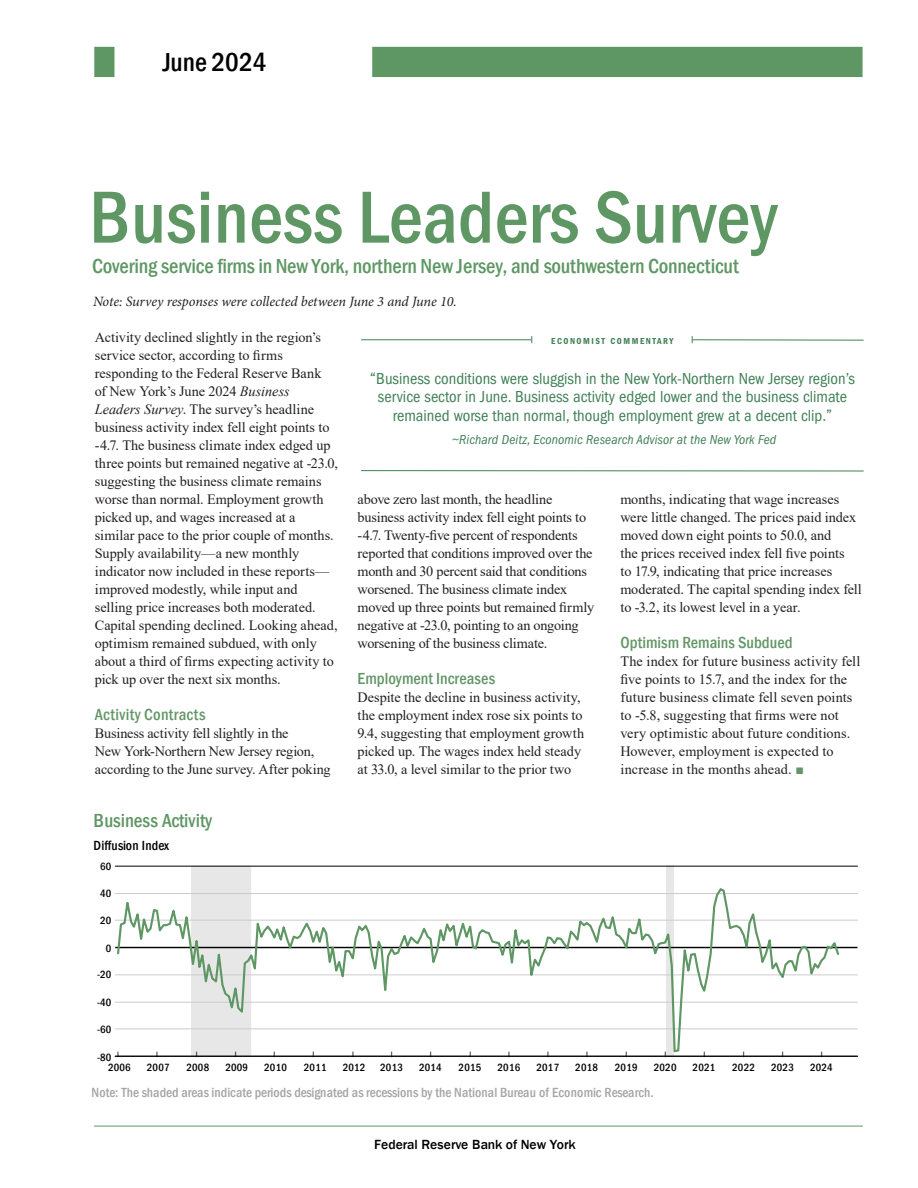
<style>
.page{position:relative;width:918px;height:1188px;background:#fff}
.page>*{position:absolute;margin:0;border:0;box-sizing:border-box;transform-origin:0 0}
.t1{font:500 condensed 76.5px "Franklin Gothic";color:#639666}
.t2{font:76.35px "Franklin Gothic Medium Cond";color:#5e9764}
.t3{font:500 65.55px "Franklin Gothic";letter-spacing:-.005em;color:#000}
.t4{font:500 condensed 27px "Franklin Gothic";color:#231f20}
.t5{font:26.7px "Franklin Gothic Medium Cond";color:#000}
.t6{font:20.85px "Franklin Gothic Medium Cond";letter-spacing:-.01em;color:#5e9764}
.t7{font:19.5px "Franklin Gothic Medium Cond";color:#5e9764}
.t8{font:italic 18px "Times New Roman";letter-spacing:.01em;color:#639666}
.Body_no_indent{font:condensed 16.5px/18px "ITC Franklin Gothic Std";color:#418057;text-align:center}
.Body_no_indent-2{font:500 condensed 16.5px "Franklin Gothic";letter-spacing:.01em;color:#639666}
.BLS_Subhead{font:500 condensed 16.5px "Franklin Gothic";letter-spacing:.005em;color:#639666}
.Body_no_indent-3{font:14.25px/18px "Times New Roman";letter-spacing:-.005em;color:#231f20}
.Body_no_indent-4{font:italic 14.25px "Minion Pro";letter-spacing:-.005em;color:#231f20}
.t9{font:14.25px "Times New Roman";color:#639666}
.t10{font:13.65px "Franklin Gothic Medium Cond";color:#a4a4a4}
.t11{font:500 13.65px "Franklin Gothic";letter-spacing:-.01em;color:#000}
.t12{font:13.65px "Franklin Gothic Medium Cond";letter-spacing:.01em;color:#000}
.Body_no_indent-5{font:italic condensed 13.5px "ITC Franklin Gothic Std";letter-spacing:.01em;color:#418057}
.t13{font:10.8px "Franklin Gothic Medium Cond";letter-spacing:.02em;color:#000}
.Subhead_Correction{font:9px "ITC Franklin Gothic Std Dm Cd";letter-spacing:.17em;color:#418057}
.t14{font:6.45px "Franklin Gothic Medium Cond";color:#000}
.s1{font-style:italic}
.s2{font-size:17.25px}
.s3{color:#639666}
</style>
<div class="page">
<div style="left:192px;top:866px;width:59px;height:190px;background:#e7e7e7"></div>
<div style="left:667px;top:866px;width:6px;height:190px;background:#e7e7e7"></div>
<div style="left:666px;top:866px;width:8px;height:191px;border:1px solid #e7e7e7"></div>
<hr style="left:115px;top:1029px;width:743px;height:1px;background:#ccc">
<hr style="left:115px;top:1002px;width:743px;height:1px;background:#ccc">
<hr style="left:115px;top:975px;width:743px;height:1px;background:#ccc">
<hr style="left:115px;top:947px;width:743px;height:1px;background:#000">
<hr style="left:115px;top:920px;width:743px;height:1px;background:#ccc">
<hr style="left:115px;top:893px;width:743px;height:1px;background:#ccc">
<hr style="left:115px;top:866px;width:743px;height:1px;background:#000">
<hr style="left:115px;top:1056px;width:743px;height:1px;background:#000">
<svg style="left:116px;top:886px;width:725px;height:168px"></svg>
<div style="left:372px;top:47px;width:491px;height:30px;background:#5e9764"></div>
<div style="left:94px;top:47px;width:20px;height:30px;background:#5e9764"></div>
<hr style="left:94px;top:1126px;width:769px;height:1px;background:#5e9764">
<hr style="left:361px;top:470px;width:503px;height:1px;background:#418057">
<hr style="left:361px;top:339px;width:170px;height:1px;background:#418057">
<hr style="left:692px;top:339px;width:172px;height:2px;background:#418057">
<h3 class="t4" style="left:129px;top:43px;width:162px">November 2020</h3>
<p class="t5" style="left:163px;top:44px;width:105px">June 2024</p>
<h1 class="t1" style="left:88px;top:141px;width:691px">Business Leaders Survey</h1>
<p class="t8" style="left:93px;top:224px;width:656px">Covering service firms in New York, northern New Jersey, and southwestern Connecticut</p>
<p class="t2" style="left:89px;top:167px;width:690px">Business Leaders Survey</p>
<p class="t6" style="left:92px;top:252px;width:648px">Covering service firms in New York, northern New Jersey, and southwestern Connecticut</p>
<p class="Body_no_indent-4" style="left:93px;top:292px;width:365px">Note: Survey responses were collected between June 3 and June 10.</p>
<p class="t9" style="left:94px;top:291px;width:10px">■</p>
<p class="Body_no_indent-3" style="left:95px;top:328px;width:245px">Activity declined slightly in the region’s service sector, according to firms responding to the Federal Reserve Bank<br>of New York’s June 2024 <span class="s1">Business Leaders Survey</span>. The survey’s headline business activity index fell eight points to -4.7. The business climate index edged up three points but remained negative at -23.0, suggesting the business climate remains worse than normal. Employment growth picked up, and wages increased at a similar pace to the prior couple of months.<br>Supply availability—a new monthly indicator now included in these reports— improved modestly, while input and selling price increases both moderated.<br>Capital spending declined. Looking ahead, optimism remained subdued, with only about a third of firms expecting activity to pick up over the next six months.</p>
<p class="Body_no_indent-2" style="left:95px;top:704px;width:112px">Activity Contracts</p>
<p class="Body_no_indent-3" style="left:95px;top:724px;width:237px">Business activity fell slightly in the<br>New York-Northern New Jersey region, according to the June survey. After poking</p>
<p class="Subhead_Correction" style="left:551px;top:336px;width:124px">ECONOMIST COMMENTARY</p>
<p class="Body_no_indent" style="left:370px;top:370px;width:486px"><span class="s2">“</span>Business conditions were sluggish in the New York-Northern New Jersey region’s service sector in June. Business activity edged lower and the business climate</p>
<p class="Body_no_indent" style="left:393px;top:407px;width:441px">remained worse than normal, though employment grew at a decent clip.<span class="s2">”</span></p>
<p class="Body_no_indent-5" style="left:452px;top:432px;width:326px">~Richard Deitz, Economic Research Advisor at the New York Fed</p>
<p class="Body_no_indent-3" style="left:358px;top:490px;width:238px">above zero last month, the headline business activity index fell eight points to -4.7. Twenty-five percent of respondents reported that conditions improved over the month and 30 percent said that conditions worsened. The business climate index moved up three points but remained firmly negative at -23.0, pointing to an ongoing worsening of the business climate.</p>
<p class="BLS_Subhead" style="left:358px;top:668px;width:139px">Employment Increases</p>
<p class="Body_no_indent-3" style="left:358px;top:688px;width:228px">Despite the decline in business activity, the employment index rose six points to 9.4, suggesting that employment growth picked up. The wages index held steady at 33.0, a level similar to the prior two</p>
<p class="Body_no_indent-3" style="left:620px;top:490px;width:243px">months, indicating that wage increases were little changed. The prices paid index moved down eight points to 50.0, and<br>the prices received index fell five points<br>to 17.9, indicating that price increases moderated. The capital spending index fell to -3.2, its lowest level in a year.</p>
<p class="Body_no_indent-2" style="left:620px;top:632px;width:174px">Optimism Remains Subdued</p>
<p class="Body_no_indent-3" style="left:620px;top:652px;width:242px">The index for future business activity fell five points to 15.7, and the index for the future business climate fell seven points to -5.8, suggesting that firms were not very optimistic about future conditions.<br>However, employment is expected to increase in the months ahead. <span class="s3">■</span></p>
<p class="t3" style="left:153px;top:554px;width:614px">12JUN2024 09:30:10</p>
<p class="t7" style="left:94px;top:808px;width:120px">Business Activity</p>
<p class="t12" style="left:94px;top:836px;width:77px">Diffusion Index</p>
<p class="t13" style="left:100px;top:859px;width:13px">60</p>
<p class="t13" style="left:100px;top:886px;width:13px">40</p>
<p class="t13" style="left:100px;top:914px;width:13px">20</p>
<p class="t13" style="left:106px;top:941px;width:7px">0</p>
<p class="t13" style="left:97px;top:968px;width:16px">-20</p>
<p class="t13" style="left:97px;top:995px;width:16px">-40</p>
<p class="t13" style="left:97px;top:1023px;width:16px">-60</p>
<p class="t14" style="left:117px;top:1049px;width:5px">|</p>
<p class="t13" style="left:97px;top:1050px;width:16px">-80</p>
<p class="t14" style="left:156px;top:1049px;width:5px">|</p>
<p class="t14" style="left:195px;top:1049px;width:5px">|</p>
<p class="t14" style="left:234px;top:1049px;width:5px">|</p>
<p class="t14" style="left:273px;top:1049px;width:5px">|</p>
<p class="t14" style="left:312px;top:1049px;width:5px">|</p>
<p class="t14" style="left:351px;top:1049px;width:5px">|</p>
<p class="t14" style="left:390px;top:1049px;width:5px">|</p>
<p class="t14" style="left:429px;top:1049px;width:5px">|</p>
<p class="t14" style="left:469px;top:1049px;width:5px">|</p>
<p class="t14" style="left:508px;top:1049px;width:5px">|</p>
<p class="t14" style="left:546px;top:1049px;width:5px">|</p>
<p class="t14" style="left:585px;top:1049px;width:5px">|</p>
<p class="t14" style="left:625px;top:1049px;width:5px">|</p>
<p class="t14" style="left:664px;top:1049px;width:5px">|</p>
<p class="t14" style="left:703px;top:1049px;width:5px">|</p>
<p class="t14" style="left:742px;top:1049px;width:5px">|</p>
<p class="t14" style="left:781px;top:1049px;width:5px">|</p>
<p class="t14" style="left:820px;top:1049px;width:5px">|</p>
<p class="t13" style="left:108px;top:1061px;width:24px">2006</p>
<p class="t13" style="left:147px;top:1061px;width:24px">2007</p>
<p class="t13" style="left:186px;top:1061px;width:24px">2008</p>
<p class="t13" style="left:225px;top:1061px;width:24px">2009</p>
<p class="t13" style="left:264px;top:1061px;width:24px">2010</p>
<p class="t13" style="left:304px;top:1061px;width:24px">2011</p>
<p class="t13" style="left:343px;top:1061px;width:24px">2012</p>
<p class="t13" style="left:380px;top:1061px;width:24px">2013</p>
<p class="t13" style="left:419px;top:1061px;width:24px">2014</p>
<p class="t13" style="left:459px;top:1061px;width:24px">2015</p>
<p class="t13" style="left:498px;top:1061px;width:24px">2016</p>
<p class="t13" style="left:536px;top:1061px;width:24px">2017</p>
<p class="t13" style="left:575px;top:1061px;width:24px">2018</p>
<p class="t13" style="left:615px;top:1061px;width:24px">2019</p>
<p class="t13" style="left:654px;top:1061px;width:24px">2020</p>
<p class="t13" style="left:693px;top:1061px;width:24px">2021</p>
<p class="t13" style="left:732px;top:1061px;width:24px">2022</p>
<p class="t13" style="left:771px;top:1061px;width:24px">2023</p>
<p class="t13" style="left:810px;top:1061px;width:24px">2024</p>
<p class="t10" style="left:91px;top:1084px;width:564px">Note: The shaded areas indicate periods designated as recessions by the National Bureau of Economic Research.</p>
<p class="t11" style="left:374px;top:1136px;width:203px">Federal Reserve Bank of New York</p>
</div>
